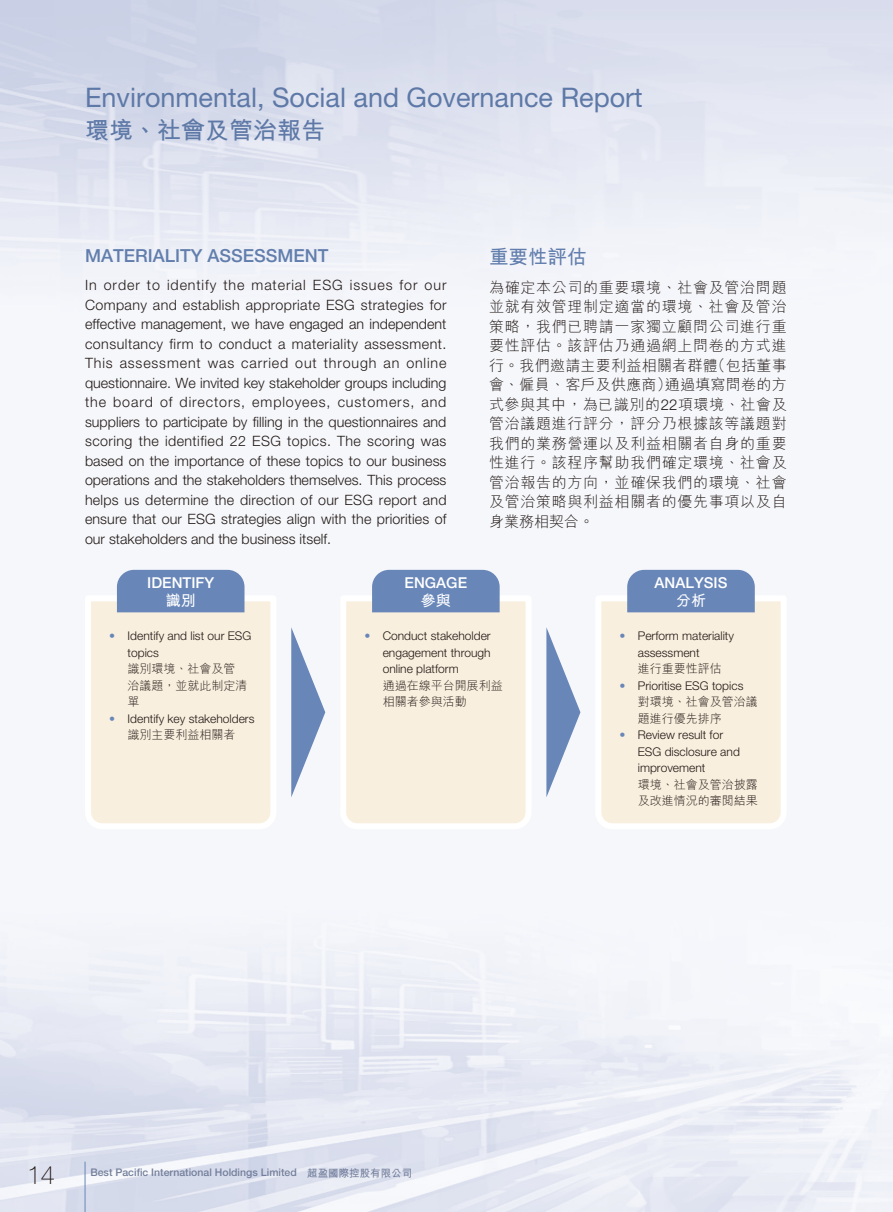
<style>
.page{position:relative;width:893px;height:1212px;background:#fff}
.page>*{position:absolute;margin:0;border:0;box-sizing:border-box;transform-origin:0 0}
.t1{font:27px "Helvetica Neue LT Std";color:#5e79a7}
.t2{font:100 25.5px "Helvetica Neue LT Std";color:#231916}
.t3{font:24px "M Hei HK Bold E Ten B5 H";color:#5e79a7}
.t4{font:19.5px "M Hei HK Bold E Ten B5 H";color:#627ead}
.t5{font:500 18px "Helvetica Neue LT Std";color:#627ead}
.t6{font:15px/19.5px "M Hei HK Light E Ten B5 H";letter-spacing:.045em;color:#231916;text-align:justify}
.t7{font:500 15px "Helvetica Neue LT Std";color:#fff}
.t8{font:15px "M Hei HK Bold E Ten B5 H";color:#fff}
.t9{font:300 14.25px/19.5px "Helvetica Neue LT Std";color:#231916;text-align:justify}
.t10{font:300 12px/16.5px "Helvetica Neue LT Std";color:#231916}
.t11{font:12px/16.5px "M Hei HK Light E Ten B5 H";color:#231916}
.t12{font:500 10.5px "Helvetica Neue LT Std";color:#727e9b}
.s1{font-family:"Helvetica Neue LT Std";font-weight:300}
.s2{color:#6886b8}
.s3{font-family:"M Hei HK Bold E Ten B5 H";font-weight:400}
</style>
<div class="page">
<hr style="left:85px;top:1161px;width:1px;height:51px;background:#6886b8">
<svg style="left:88px;top:570px;width:185px;height:256px;background:#e8e4dc"></svg>
<svg style="left:598px;top:570px;width:186px;height:256px;background:#e8e4dc"></svg>
<svg style="left:343px;top:570px;width:185px;height:256px;background:#e8e4dc"></svg>
<svg style="left:291px;top:627px;width:34px;height:170px"></svg>
<svg style="left:546px;top:627px;width:34px;height:170px"></svg>
<h1 class="t1" style="left:85px;top:88px;width:559px">Environmental, Social and Governance Report</h1>
<h3 class="t3" style="left:85px;top:120px;width:241px">環境、社會及管治報告</h3>
<h3 class="t4" style="left:489px;top:249px;width:99px">重要性評估</h3>
<p class="t6" style="left:489px;top:279px;width:299px">為確定本公司的重要環境、社會及管治問題並就有效管理制定適當的環境、社會及管治策略，我們已聘請一家獨立顧問公司進行重要性評估。該評估乃通過網上問卷的方式進行。我們邀請主要利益相關者群體（包括董事會、僱員、客戶及供應商）通過填寫問卷的方式參與其中，為已識別的<span class="s1">22</span>項環境、社會及管治議題進行評分，評分乃根據該等議題對我們的業務營運以及利益相關者自身的重要性進行。該程序幫助我們確定環境、社會及管治報告的方向，並確保我們的環境、社會及管治策略與利益相關者的優先事項以及自身業務相契合。</p>
<p class="t5" style="left:85px;top:249px;width:245px">MATERIALITY ASSESSMENT</p>
<p class="t9" style="left:85px;top:277px;width:363px">In order to identify the material ESG issues for our Company and establish appropriate ESG strategies for effective management, we have engaged an independent consultancy firm to conduct a materiality assessment.<br>This assessment was carried out through an online questionnaire. We invited key stakeholder groups including the board of directors, employees, customers, and suppliers to participate by filling in the questionnaires and scoring the identified 22 ESG topics. The scoring was based on the importance of these topics to our business operations and the stakeholders themselves. This process helps us determine the direction of our ESG report and ensure that our ESG strategies align with the priorities of our stakeholders and the business itself.</p>
<p class="t7" style="left:147px;top:577px;width:68px">IDENTIFY</p>
<p class="t8" style="left:166px;top:594px;width:31px">識別</p>
<p class="t10" style="left:128px;top:629px;width:125px;text-indent:-18px"><span class="s2">•</span> Identify and list our ESG topics</p>
<p class="t11" style="left:128px;top:662px;width:122px">識別環境、社會及管治議題，並就此制定清單</p>
<p class="t10" style="left:109px;top:711px;width:147px"><span class="s2">•</span> Identify key stakeholders</p>
<p class="t11" style="left:128px;top:728px;width:110px">識別主要利益相關者</p>
<p class="t7" style="left:405px;top:577px;width:64px">ENGAGE</p>
<p class="t8" style="left:421px;top:594px;width:31px">參與</p>
<p class="t10" style="left:383px;top:629px;width:110px;text-align:justify;text-indent:-18px"><span class="s2">•</span> Conduct stakeholder engagement through online platform</p>
<p class="t11" style="left:383px;top:678px;width:121px">通過在線平台開展利益相關者參與活動</p>
<p class="t7" style="left:655px;top:577px;width:74px">ANALYSIS</p>
<p class="t8" style="left:676px;top:594px;width:31px">分析</p>
<p class="t10" style="left:638px;top:629px;width:98px;text-indent:-18px"><span class="s2">•</span> Perform materiality assessment</p>
<p class="t11" style="left:638px;top:662px;width:85px">進行重要性評估</p>
<p class="t10" style="left:620px;top:678px;width:125px"><span class="s2">•</span> Prioritise ESG topics</p>
<p class="t11" style="left:638px;top:695px;width:121px">對環境、社會及管治議題進行優先排序</p>
<p class="t10" style="left:638px;top:728px;width:104px;text-indent:-18px"><span class="s2">•</span> Review result for<br>ESG disclosure and improvement</p>
<p class="t11" style="left:638px;top:777px;width:121px">環境、社會及管治披露及改進情況的審閱結果</p>
<h2 class="t2" style="left:27px;top:1165px;width:29px">14</h2>
<p class="t12" style="left:90px;top:1169px;width:323px">Best Pacific International Holdings Limited <span class="s3">超盈國際控股有限公司</span></p>
</div>
